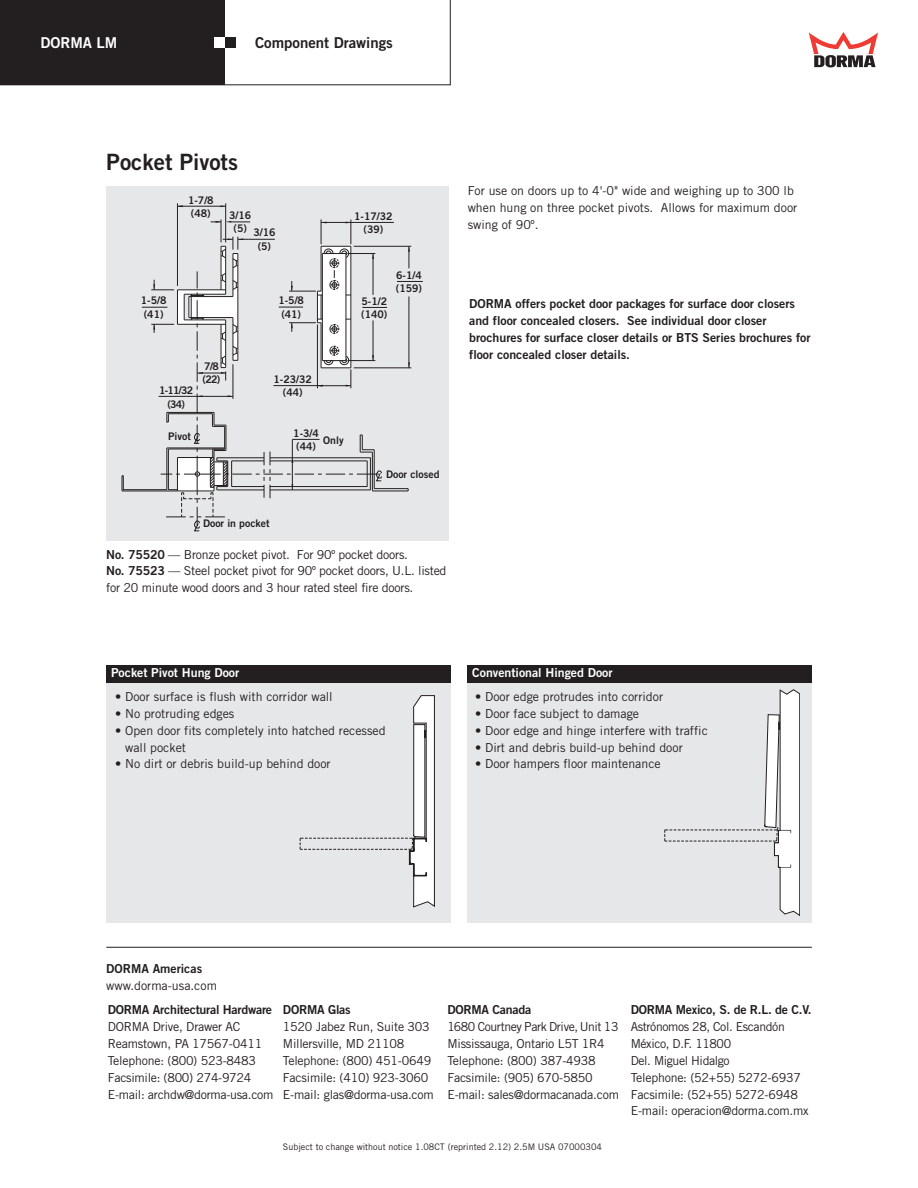
<style>
.page{position:relative;width:918px;height:1188px;background:#fff}
.page>*{position:absolute;margin:0;border:0;box-sizing:border-box;transform-origin:0 0}
.t1{font:22.5px "Trade Gothic LT Std Bd 2";color:#231f20}
.t2{font:15px "Trade Gothic LT Std Bd 2";color:#231f20}
.t3{font:15px "Trade Gothic LT Std Bd 2";color:#fff}
.t4{font:12.3px/17px "Trade Gothic LT Std";letter-spacing:-.02em;color:#231f20}
.t5{font:12.3px/17px "Trade Gothic LT Std";color:#231f20}
.t6{font:12.3px/17px "Trade Gothic LT Std Bd 2";color:#231f20}
.t7{font:12.3px "Trade Gothic LT Std Bd 2";letter-spacing:-.02em;color:#231f20}
.t8{font:12.3px "Trade Gothic LT Std Bd 2";color:#fff}
.t9{font:10.5px/13.5px "Trade Gothic LT Std Bd 2";color:#231f20}
.t10{font:9px "Trade Gothic LT Std";color:#231f20}
.s1{font-family:"Trade Gothic LT Std Bd 2"}
</style>
<div class="page">
<svg style="left:809px;top:32px;width:69px;height:35px"></svg>
<hr style="left:106px;top:947px;width:706px;height:1px;background:#231f20">
<svg style="left:225px;top:0;width:225px;height:85px"></svg>
<div style="left:0;top:0;width:225px;height:85px;background:#231f20"></div>
<div style="left:214px;top:37px;width:11px;height:11px;background:#fff"></div>
<div style="left:225px;top:37px;width:11px;height:11px;background:#231f20"></div>
<div style="left:106px;top:683px;width:345px;height:239px;background:#e6e7e9"></div>
<svg style="left:300px;top:695px;width:135px;height:212px"></svg>
<div style="left:106px;top:186px;width:343px;height:355px;background:#e6e7e9"></div>
<div style="left:468px;top:683px;width:344px;height:239px;background:#e6e7e9"></div>
<svg style="left:665px;top:689px;width:135px;height:227px"></svg>
<hr style="left:372px;top:491px;width:36px;height:1px;background:#231f20">
<hr style="left:374px;top:488px;width:34px;height:1px;background:#231f20">
<hr style="left:177px;top:203px;width:1px;height:83px;background:#231f20">
<hr style="left:225px;top:203px;width:1px;height:39px;background:#231f20">
<hr style="left:177px;top:206px;width:49px;height:1px;background:#231f20">
<hr style="left:409px;top:297px;width:1px;height:71px;background:#231f20">
<svg style="left:408px;top:362px;width:2px;height:6px"></svg>
<hr style="left:354px;top:368px;width:57px;height:1px;background:#231f20">
<svg style="left:397px;top:281px;width:26px;height:1px"></svg>
<hr style="left:354px;top:246px;width:57px;height:1px;background:#231f20">
<svg style="left:408px;top:246px;width:2px;height:22px"></svg>
<hr style="left:321px;top:222px;width:73px;height:1px;background:#231f20">
<svg style="left:122px;top:219px;width:265px;height:312px"></svg>
<div style="left:107px;top:665px;width:344px;height:18px;background:#231f20"></div>
<div style="left:468px;top:665px;width:344px;height:18px;background:#231f20"></div>
<p class="t3" style="left:40px;top:37px;width:79px">DORMA LM</p>
<p class="t2" style="left:255px;top:37px;width:139px">Component Drawings</p>
<h1 class="t1" style="left:106px;top:153px;width:133px">Pocket Pivots</h1>
<p class="t9" style="left:188px;top:194px;width:65px;line-height:14.2px">1-7/8<br>(48) 3/16</p>
<p class="t9" style="left:258px;top:227px;width:19px;text-indent:-24px">(5) 3/16 (5)</p>
<p class="t9" style="left:354px;top:210px;width:40px;text-align:center">1-17/32 (39)</p>
<p class="t9" style="left:396px;top:269px;width:28px">6-1/4 (159)</p>
<p class="t9" style="left:141px;top:295px;width:27px">1-5/8 (41)</p>
<p class="t9" style="left:278px;top:294px;width:27px">1-5/8 (41)</p>
<p class="t9" style="left:361px;top:295px;width:28px">5-1/2 (140)</p>
<p class="t9" style="left:159px;top:385px;width:36px;text-align:center">1-11/32 (34)</p>
<p class="t9" style="left:168px;top:431px;width:24px">Pivot</p>
<p class="t9" style="left:203px;top:360px;width:19px">7/8 (22)</p>
<p class="t9" style="left:274px;top:373px;width:40px;text-align:center">1-23/32 (44)</p>
<p class="t9" style="left:293px;top:427px;width:27px">1-3/4 (44)</p>
<p class="t9" style="left:323px;top:435px;width:22px">Only</p>
<p class="t9" style="left:203px;top:518px;width:68px">Door in pocket</p>
<p class="t9" style="left:386px;top:469px;width:55px">Door closed</p>
<p class="t4" style="left:106px;top:547px;width:342px"><span class="s1">No. 75520</span> — Bronze pocket pivot. For 90º pocket doors.<br><span class="s1">No. 75523</span> — Steel pocket pivot for 90º pocket doors, U.L. listed for 20 minute wood doors and 3 hour rated steel fire doors.</p>
<p class="t5" style="left:468px;top:184px;width:331px">For use on doors up to 4'-0" wide and weighing up to 300 lb when hung on three pocket pivots. Allows for maximum door swing of 90º.</p>
<p class="t6" style="left:469px;top:297px;width:343px">DORMA offers pocket door packages for surface door closers and floor concealed closers. See individual door closer brochures for surface closer details or BTS Series brochures for floor concealed closer details.</p>
<p class="t8" style="left:111px;top:669px;width:130px">Pocket Pivot Hung Door</p>
<p class="t8" style="left:472px;top:668px;width:142px">Conventional Hinged Door</p>
<p class="t5" style="left:115px;top:689px;width:219px">• Door surface is flush with corridor wall</p>
<p class="t5" style="left:115px;top:706px;width:121px">• No protruding edges</p>
<p class="t5" style="left:125px;top:723px;width:262px;text-indent:-10px">• Open door fits completely into hatched recessed wall pocket</p>
<p class="t5" style="left:115px;top:757px;width:217px">• No dirt or debris build-up behind door</p>
<p class="t5" style="left:475px;top:689px;width:190px">• Door edge protrudes into corridor</p>
<p class="t5" style="left:475px;top:706px;width:165px">• Door face subject to damage</p>
<p class="t5" style="left:475px;top:723px;width:234px">• Door edge and hinge interfere with traffic</p>
<p class="t5" style="left:475px;top:740px;width:209px">• Dirt and debris build-up behind door</p>
<p class="t5" style="left:475px;top:757px;width:187px">• Door hampers floor maintenance</p>
<p class="t6" style="left:106px;top:961px;width:97px">DORMA Americas</p>
<p class="t5" style="left:106px;top:978px;width:112px">www.dorma-usa.com</p>
<p class="t7" style="left:108px;top:1005px;width:166px">DORMA Architectural Hardware</p>
<p class="t4" style="left:108px;top:1019px;width:167px">DORMA Drive, Drawer AC<br>Reamstown, PA 17567-0411<br>Telephone: (800) 523-8483<br>Facsimile: (800) 274-9724<br>E-mail: archdw@dorma-usa.com</p>
<p class="t7" style="left:283px;top:1005px;width:69px">DORMA Glas</p>
<p class="t4" style="left:283px;top:1019px;width:152px">1520 Jabez Run, Suite 303<br>Millersville, MD 21108<br>Telephone: (800) 451-0649<br>Facsimile: (410) 923-3060<br>E-mail: glas@dorma-usa.com</p>
<p class="t7" style="left:447px;top:1006px;width:85px">DORMA Canada</p>
<p class="t4" style="left:447px;top:1020px;width:173px">1680 Courtney Park Drive,Unit 13<br>Mississauga, Ontario L5T 1R4<br>Telephone: (800) 387-4938<br>Facsimile: (905) 670-5850<br>E-mail: sales@dormacanada.com</p>
<p class="t7" style="left:631px;top:1005px;width:182px">DORMA Mexico, S. de R.L. de C.V.</p>
<p class="t4" style="left:631px;top:1019px;width:179px">Astrónomos 28, Col. Escandón<br>México, D.F. 11800<br>Del. Miguel Hidalgo<br>Telephone: (52+55) 5272-6937<br>Facsimile: (52+55) 5272-6948<br>E-mail: operacion@dorma.com.mx</p>
<p class="t10" style="left:283px;top:1143px;width:321px">Subject to change without notice 1.08CT (reprinted 2.12) 2.5M USA 07000304</p>
</div>
